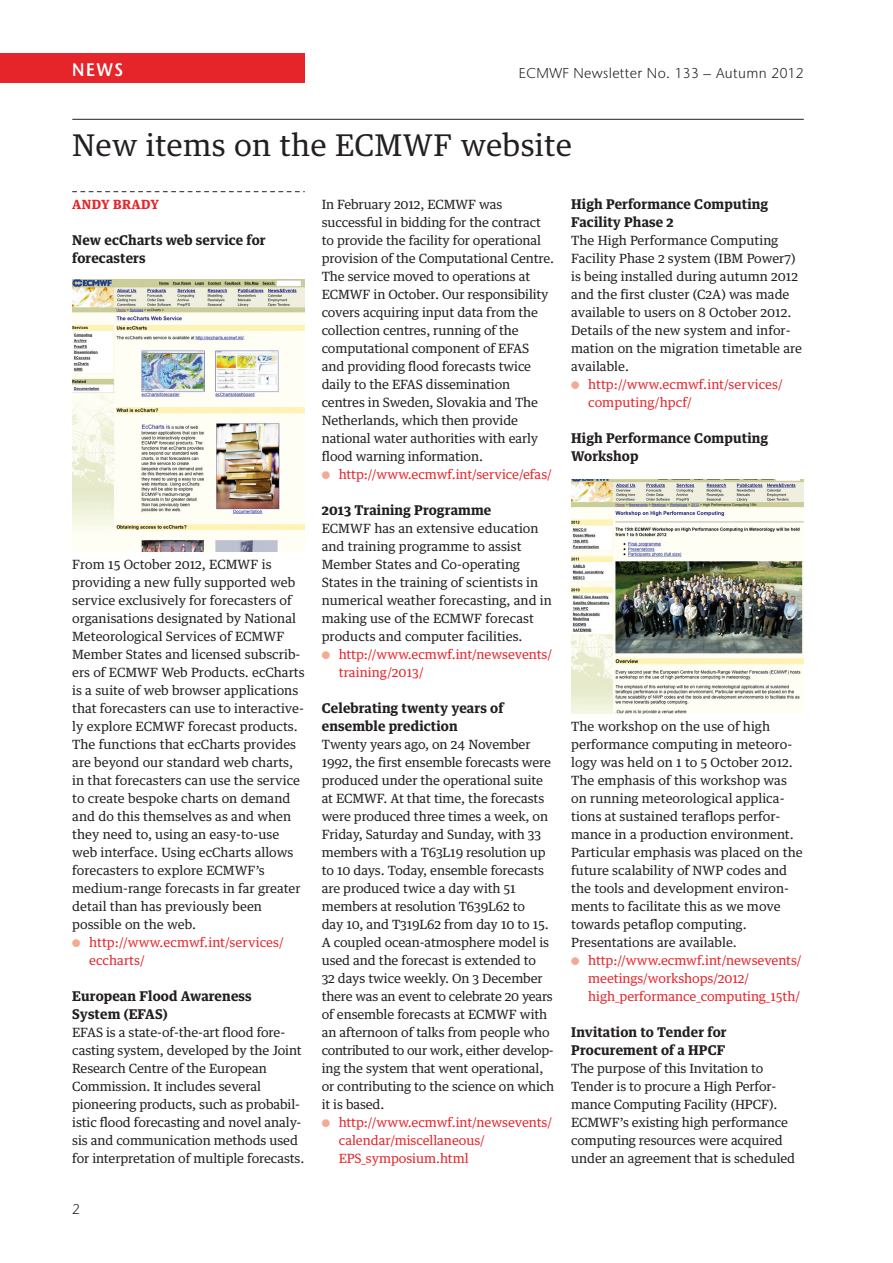
<style>
.page{position:relative;width:893px;height:1263px;background:#fff}
.page>*{position:absolute;margin:0;border:0;box-sizing:border-box;transform-origin:0 0}
.t1{font:30px "Guardian Text Egyp";letter-spacing:.01em;color:#231f20}
.t2{font:600 18.15px "Stone Sans IIITC Pro";color:#fff;scale:.91 1}
.t3{font:300 14.25px "Stone Sans IIITC Pro";letter-spacing:.025em;color:#231f20}
.t4{font:700 13.5px/18px "Guardian Text Egyp";letter-spacing:.01em;color:#231f20}
.t5{font:12.75px/18px "Guardian Text Egyp";letter-spacing:-.01em;color:#231f20}
.t6{font:12.75px "Guardian Text Egyp";letter-spacing:-.005em;color:#e5252a}
.t7{font:700 12.75px "Guardian Text Egyp";letter-spacing:.03em;color:#e5252a}
.s1{font-family:"Monotype Sorts";font-size:10.5px;color:#f3aa92}
.s2{color:#e5252a}
</style>
<div class="page">
<svg style="left:72px;top:191px;width:233px;height:1px"></svg>
<div style="left:0;top:53px;width:305px;height:30px;background:#e5252a"></div>
<hr style="left:72px;top:119px;width:732px;height:1px;background:#231f20">
<img style="left:72px;top:280px;width:233px;height:271px">
<img style="left:571px;top:479px;width:233px;height:234px">
<h2 class="t2" style="left:72px;top:58px;width:57px">NEWS</h2>
<p class="t3" style="left:519px;top:65px;width:286px">ECMWF Newsletter No. 133 – Autumn 2012</p>
<h1 class="t1" style="left:72px;top:120px;width:501px">New items on the ECMWF website</h1>
<p class="t7" style="left:72px;top:194px;width:88px">Andy Brady</p>
<p class="t4" style="left:72px;top:230px;width:195px">New ecCharts web service for forecasters</p>
<p class="t5" style="left:72px;top:554px;width:201px">From 15 October 2012, ECMWF is</p>
<p class="t5" style="left:72px;top:572px;width:225px">providing a new fully supported web</p>
<p class="t5" style="left:72px;top:590px;width:221px">service exclusively for forecasters of</p>
<p class="t5" style="left:72px;top:608px;width:225px">organisations designated by National</p>
<p class="t5" style="left:72px;top:626px;width:214px">Meteorological Services of ECMWF</p>
<p class="t5" style="left:72px;top:644px;width:230px">Member States and licensed subscrib-</p>
<p class="t5" style="left:72px;top:662px;width:234px">ers of ECMWF Web Products. ecCharts</p>
<p class="t5" style="left:72px;top:680px;width:228px">is a suite of web browser applications</p>
<p class="t5" style="left:72px;top:698px;width:233px">that forecasters can use to interactive-</p>
<p class="t5" style="left:72px;top:716px;width:227px">ly explore ECMWF forecast products.</p>
<p class="t5" style="left:72px;top:734px;width:225px">The functions that ecCharts provides</p>
<p class="t5" style="left:72px;top:752px;width:222px">are beyond our standard web charts,</p>
<p class="t5" style="left:72px;top:770px;width:229px">in that forecasters can use the service</p>
<p class="t5" style="left:72px;top:788px;width:220px">to create bespoke charts on demand</p>
<p class="t5" style="left:72px;top:806px;width:221px">and do this themselves as and when</p>
<p class="t5" style="left:72px;top:824px;width:209px">they need to, using an easy-to-use</p>
<p class="t5" style="left:72px;top:842px;width:223px">web interface. Using ecCharts allows</p>
<p class="t5" style="left:72px;top:860px;width:194px">forecasters to explore ECMWF’s</p>
<p class="t5" style="left:72px;top:878px;width:230px">medium-range forecasts in far greater</p>
<p class="t5" style="left:72px;top:896px;width:191px">detail than has previously been</p>
<p class="t5" style="left:72px;top:914px;width:125px">possible on the web.</p>
<p class="t6" style="left:72px;top:932px;width:213px"><span class="s1">l</span> http://www.ecmwf.int/services/</p>
<p class="t6" style="left:89px;top:950px;width:57px">eccharts/</p>
<p class="t4" style="left:72px;top:986px;width:181px">European Flood Awareness<br>System (EFAS)</p>
<p class="t5" style="left:72px;top:1022px;width:234px">EFAS is a state-of-the-art flood fore&shy;casting system, developed by the Joint Research Centre of the European Commission. It includes several pioneering products, such as probabil&shy;istic flood forecasting and novel analy&shy;sis and communication methods used for interpretation of multiple forecasts.</p>
<p class="t3" style="left:72px;top:1200px;width:9px">2</p>
<p class="t5" style="left:322px;top:194px;width:234px">In February 2012, ECMWF was successful in bidding for the contract to provide the facility for operational provision of the Computational Centre.<br>The service moved to operations at ECMWF in October. Our responsibility covers acquiring input data from the collection centres, running of the computational component of EFAS and providing flood forecasts twice daily to the EFAS dissemination centres in Sweden, Slovakia and The Netherlands, which then provide national water authorities with early flood warning information.<br><span class="s1">l</span> <span class="s2">http://www.ecmwf.int/service/efas/</span></p>
<p class="t4" style="left:322px;top:500px;width:171px">2013 Training Programme</p>
<p class="t5" style="left:322px;top:518px;width:218px">ECMWF has an extensive education</p>
<p class="t5" style="left:322px;top:536px;width:201px">and training programme to assist</p>
<p class="t5" style="left:322px;top:554px;width:200px">Member States and Co-operating</p>
<p class="t5" style="left:322px;top:572px;width:218px">States in the training of scientists in</p>
<p class="t5" style="left:322px;top:590px;width:232px">numerical weather forecasting, and in</p>
<p class="t5" style="left:322px;top:608px;width:214px">making use of the ECMWF forecast</p>
<p class="t5" style="left:322px;top:626px;width:202px">products and computer facilities.</p>
<p class="t6" style="left:322px;top:644px;width:232px"><span class="s1">l</span> http://www.ecmwf.int/newsevents/</p>
<p class="t6" style="left:339px;top:662px;width:87px">training/2013/</p>
<p class="t4" style="left:322px;top:698px;width:183px">Celebrating twenty years of ensemble prediction</p>
<p class="t5" style="left:322px;top:734px;width:210px">Twenty years ago, on 24 November</p>
<p class="t5" style="left:322px;top:752px;width:231px">1992, the first ensemble forecasts were</p>
<p class="t5" style="left:322px;top:770px;width:223px">produced under the operational suite</p>
<p class="t5" style="left:322px;top:788px;width:224px">at ECMWF. At that time, the forecasts</p>
<p class="t5" style="left:322px;top:806px;width:228px">were produced three times a week, on</p>
<p class="t5" style="left:322px;top:824px;width:221px">Friday, Saturday and Sunday, with 33</p>
<p class="t5" style="left:322px;top:842px;width:226px">members with a T63L19 resolution up</p>
<p class="t5" style="left:322px;top:860px;width:224px">to 10 days. Today, ensemble forecasts</p>
<p class="t5" style="left:322px;top:878px;width:195px">are produced twice a day with 51</p>
<p class="t5" style="left:322px;top:896px;width:205px">members at resolution T639L62 to</p>
<p class="t5" style="left:322px;top:914px;width:228px">day 10, and T319L62 from day 10 to 15.</p>
<p class="t5" style="left:322px;top:932px;width:229px">A coupled ocean-atmosphere model is</p>
<p class="t5" style="left:322px;top:950px;width:216px">used and the forecast is extended to</p>
<p class="t5" style="left:322px;top:968px;width:222px">32 days twice weekly. On 3 December</p>
<p class="t5" style="left:322px;top:986px;width:233px">there was an event to celebrate 20 years</p>
<p class="t5" style="left:322px;top:1004px;width:227px">of ensemble forecasts at ECMWF with</p>
<p class="t5" style="left:322px;top:1022px;width:229px">an afternoon of talks from people who</p>
<p class="t5" style="left:322px;top:1040px;width:233px">contributed to our work, either develop-</p>
<p class="t5" style="left:322px;top:1058px;width:223px">ing the system that went operational,</p>
<p class="t5" style="left:322px;top:1076px;width:234px">or contributing to the science on which</p>
<p class="t5" style="left:322px;top:1094px;width:64px">it is based.</p>
<p class="t6" style="left:322px;top:1112px;width:232px"><span class="s1">l</span> http://www.ecmwf.int/newsevents/</p>
<p class="t6" style="left:339px;top:1130px;width:148px">calendar/miscellaneous/</p>
<p class="t6" style="left:339px;top:1148px;width:131px">EPS_symposium.html</p>
<p class="t4" style="left:571px;top:194px;width:198px">High Performance Computing<br>Facility Phase 2</p>
<p class="t5" style="left:571px;top:230px;width:209px">The High Performance Computing</p>
<p class="t5" style="left:571px;top:248px;width:226px">Facility Phase 2 system (IBM Power7)</p>
<p class="t5" style="left:571px;top:266px;width:228px">is being installed during autumn 2012</p>
<p class="t5" style="left:571px;top:284px;width:220px">and the first cluster (C2A) was made</p>
<p class="t5" style="left:571px;top:302px;width:222px">available to users on 8 October 2012.</p>
<p class="t5" style="left:571px;top:320px;width:221px">Details of the new system and infor-</p>
<p class="t5" style="left:571px;top:338px;width:232px">mation on the migration timetable are</p>
<p class="t5" style="left:571px;top:356px;width:59px">available.</p>
<p class="t6" style="left:571px;top:374px;width:213px"><span class="s1">l</span> http://www.ecmwf.int/services/</p>
<p class="t6" style="left:588px;top:392px;width:105px">computing/hpcf/</p>
<p class="t4" style="left:571px;top:428px;width:198px">High Performance Computing<br>Workshop</p>
<p class="t5" style="left:571px;top:716px;width:200px">The workshop on the use of high</p>
<p class="t5" style="left:571px;top:734px;width:223px">performance computing in meteoro-</p>
<p class="t5" style="left:571px;top:752px;width:223px">logy was held on 1 to 5 October 2012.</p>
<p class="t5" style="left:571px;top:770px;width:217px">The emphasis of this workshop was</p>
<p class="t5" style="left:571px;top:788px;width:215px">on running meteorological applica-</p>
<p class="t5" style="left:571px;top:806px;width:211px">tions at sustained teraflops perfor-</p>
<p class="t5" style="left:571px;top:824px;width:224px">mance in a production environment.</p>
<p class="t5" style="left:571px;top:842px;width:233px">Particular emphasis was placed on the</p>
<p class="t5" style="left:571px;top:860px;width:217px">future scalability of NWP codes and</p>
<p class="t5" style="left:571px;top:878px;width:219px">the tools and development environ-</p>
<p class="t5" style="left:571px;top:896px;width:211px">ments to facilitate this as we move</p>
<p class="t5" style="left:571px;top:914px;width:177px">towards petaflop computing.</p>
<p class="t5" style="left:571px;top:932px;width:167px">Presentations are available.</p>
<p class="t6" style="left:571px;top:950px;width:232px"><span class="s1">l</span> http://www.ecmwf.int/newsevents/</p>
<p class="t6" style="left:588px;top:968px;width:162px">meetings/workshops/2012/</p>
<p class="t6" style="left:588px;top:986px;width:213px">high_performance_computing_15th/</p>
<p class="t4" style="left:571px;top:1022px;width:157px">Invitation to Tender for<br>Procurement of a HPCF</p>
<p class="t5" style="left:571px;top:1058px;width:226px">The purpose of this Invitation to Tender is to procure a High Perfor&shy;mance Computing Facility (HPCF).<br>ECMWF’s existing high performance computing resources were acquired under an agreement that is scheduled</p>
</div>
